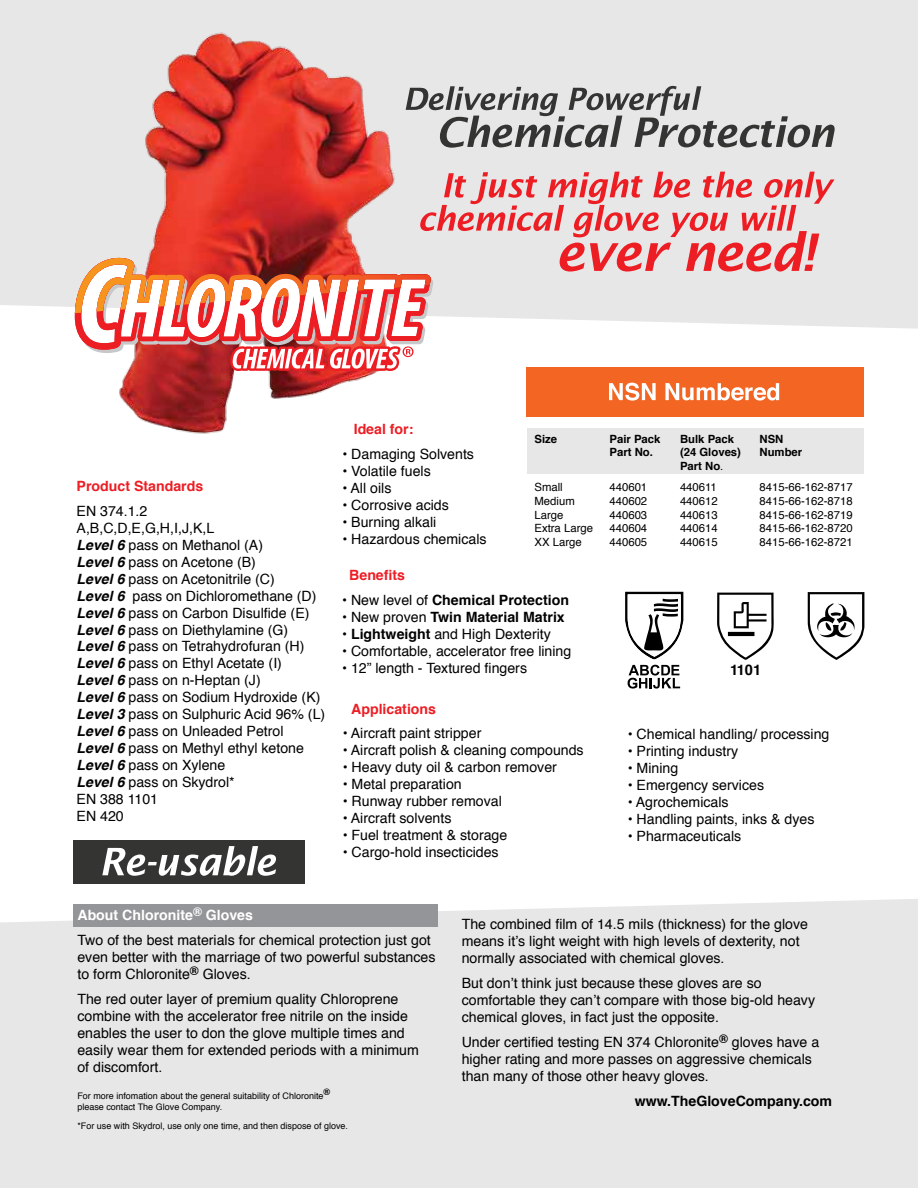
<style>
.page{position:relative;width:918px;height:1188px;background:#e7e7e7}
.page>*{position:absolute;margin:0;border:0;box-sizing:border-box;transform-origin:0 0}
.t1{font:700 14.55px "Helvetica";color:#000}
.t2{font:14.1px/17px "Helvetica";color:#000}
.t3{font:700 14.1px "Helvetica";color:#000}
.t4{font:700 14.1px "Helvetica";color:#ed1d24}
.t5{font:11.4px "Helvetica";color:#000}
.t6{font:700 11.4px "Helvetica";color:#000}
.t7{font:9px/18.9px "Helvetica";color:#000}
.t8{font:700 9px "Helvetica";color:#000}
.s1{font-weight:700;font-style:italic}
.s2{font-weight:400}
.s3{font-weight:700}
.s4{font-weight:700;color:#fff}
</style>
<div class="page">
<div style="left:0;top:305px;width:918px;height:617px;background:#fff"></div>
<div style="left:73px;top:904px;width:364px;height:23px;background:#939598"></div>
<div style="left:527px;top:428px;width:336px;height:46px;background:#e7e7e7"></div>
<img style="left:93px;top:32px;width:335px;height:422px">
<svg style="left:75px;top:172px;width:760px;height:199px"></svg>
<svg style="left:717px;top:593px;width:57px;height:67px;background:#cacaca"></svg>
<svg style="left:808px;top:592px;width:56px;height:68px;background:#c5c5c5"></svg>
<svg style="left:625px;top:592px;width:58px;height:97px;background:#b7b7b7"></svg>
<div style="left:74px;top:840px;width:231px;height:43px;background:#343433"></div>
<svg style="left:102px;top:846px;width:174px;height:30px"></svg>
<svg style="left:406px;top:86px;width:429px;height:62px"></svg>
<div style="left:526px;top:367px;width:338px;height:50px;background:#f26522"></div>
<svg style="left:609px;top:383px;width:170px;height:18px"></svg>
<p class="t4" style="left:77px;top:474px;width:128px">Product Standards</p>
<p class="t2" style="left:77px;top:503px;width:250px">EN 374.1.2<br>A,B,C,D,E,G,H,I,J,K,L<br><span class="s1">Level 6</span> pass on Methanol (A)<br><span class="s1">Level 6</span> pass on Acetone (B)<br><span class="s1">Level 6</span> pass on Acetonitrile (C)<br><span class="s1">Level 6</span> pass on Dichloromethane (D)<br><span class="s1">Level 6</span> pass on Carbon Disulfide (E)<br><span class="s1">Level 6</span> pass on Diethylamine (G)<br><span class="s1">Level 6</span> pass on Tetrahydrofuran (H)<br><span class="s1">Level 6</span> pass on Ethyl Acetate (I)<br><span class="s1">Level 6</span> pass on n-Heptan (J)<br><span class="s1">Level 6</span> pass on Sodium Hydroxide (K)<br><span class="s1">Level 3</span> pass on Sulphuric Acid 96% (L)<br><span class="s1">Level 6</span> pass on Unleaded Petrol<br><span class="s1">Level 6</span> pass on Methyl ethyl ketone<br><span class="s1">Level 6</span> pass on Xylene<br><span class="s1">Level 6</span> pass on Skydrol*<br>EN 388 1101<br>EN 420</p>
<p class="t4" style="left:354px;top:417px;width:61px">Ideal for:</p>
<p class="t2" style="left:342px;top:446px;width:133px">• Damaging Solvents</p>
<p class="t2" style="left:342px;top:463px;width:90px">• Volatile fuels</p>
<p class="t2" style="left:342px;top:480px;width:51px">• All oils</p>
<p class="t2" style="left:342px;top:497px;width:108px">• Corrosive acids</p>
<p class="t2" style="left:342px;top:514px;width:95px">• Burning alkali</p>
<p class="t2" style="left:342px;top:531px;width:146px">• Hazardous chemicals</p>
<p class="t6" style="left:534px;top:429px;width:24px">Size</p>
<p class="t6" style="left:609px;top:429px;width:53px">Pair Pack</p>
<p class="t6" style="left:680px;top:429px;width:56px">Bulk Pack</p>
<p class="t6" style="left:759px;top:429px;width:25px">NSN</p>
<p class="t6" style="left:609px;top:443px;width:45px">Part No.</p>
<p class="t6" style="left:680px;top:443px;width:63px">(24 Gloves)</p>
<p class="t6" style="left:759px;top:443px;width:44px">Number</p>
<p class="t6" style="left:680px;top:456px;width:45px">Part No<span class="s2">.</span></p>
<p class="t5" style="left:534px;top:479px;width:30px">Small</p>
<p class="t5" style="left:609px;top:479px;width:39px">440601</p>
<p class="t5" style="left:680px;top:479px;width:38px">440611</p>
<p class="t5" style="left:759px;top:479px;width:95px">8415-66-162-8717</p>
<p class="t5" style="left:534px;top:492px;width:42px">Medium</p>
<p class="t5" style="left:609px;top:492px;width:39px">440602</p>
<p class="t5" style="left:680px;top:492px;width:39px">440612</p>
<p class="t5" style="left:759px;top:492px;width:95px">8415-66-162-8718</p>
<p class="t5" style="left:534px;top:506px;width:30px">Large</p>
<p class="t5" style="left:609px;top:506px;width:39px">440603</p>
<p class="t5" style="left:680px;top:506px;width:39px">440613</p>
<p class="t5" style="left:759px;top:506px;width:95px">8415-66-162-8719</p>
<p class="t5" style="left:534px;top:519px;width:60px">Extra Large</p>
<p class="t5" style="left:609px;top:519px;width:39px">440604</p>
<p class="t5" style="left:680px;top:519px;width:39px">440614</p>
<p class="t5" style="left:759px;top:519px;width:95px">8415-66-162-8720</p>
<p class="t5" style="left:534px;top:533px;width:49px">XX Large</p>
<p class="t5" style="left:609px;top:533px;width:39px">440605</p>
<p class="t5" style="left:680px;top:533px;width:39px">440615</p>
<p class="t5" style="left:759px;top:533px;width:95px">8415-66-162-8721</p>
<p class="t4" style="left:349px;top:564px;width:57px">Benefits</p>
<p class="t3" style="left:342px;top:589px;width:228px"><span class="s2">• New level of</span> Chemical Protection</p>
<p class="t3" style="left:342px;top:606px;width:224px"><span class="s2">• New proven</span> Twin Material Matrix</p>
<p class="t2" style="left:342px;top:626px;width:210px">• <span class="s3">Lightweight</span> and High Dexterity</p>
<p class="t2" style="left:342px;top:643px;width:231px">• Comfortable, accelerator free lining</p>
<p class="t2" style="left:342px;top:660px;width:186px">• 12” length - Textured fingers</p>
<p class="t4" style="left:351px;top:697px;width:86px">Applications</p>
<p class="t2" style="left:343px;top:725px;width:140px">• Aircraft paint stripper</p>
<p class="t2" style="left:343px;top:742px;width:243px">• Aircraft polish &amp; cleaning compounds</p>
<p class="t2" style="left:343px;top:759px;width:216px">• Heavy duty oil &amp; carbon remover</p>
<p class="t2" style="left:343px;top:776px;width:121px">• Metal preparation</p>
<p class="t2" style="left:343px;top:793px;width:161px">• Runway rubber removal</p>
<p class="t2" style="left:343px;top:810px;width:110px">• Aircraft solvents</p>
<p class="t2" style="left:343px;top:827px;width:166px">• Fuel treatment &amp; storage</p>
<p class="t2" style="left:343px;top:844px;width:158px">• Cargo-hold insecticides</p>
<p class="t1" style="left:730px;top:658px;width:33px">1101</p>
<p class="t2" style="left:628px;top:726px;width:203px">• Chemical handling/ processing</p>
<p class="t2" style="left:628px;top:743px;width:112px">• Printing industry</p>
<p class="t2" style="left:628px;top:760px;width:52px">• Mining</p>
<p class="t2" style="left:628px;top:777px;width:138px">• Emergency services</p>
<p class="t2" style="left:628px;top:794px;width:102px">• Agrochemicals</p>
<p class="t2" style="left:628px;top:811px;width:188px">• Handling paints, inks &amp; dyes</p>
<p class="t2" style="left:628px;top:828px;width:115px">• Pharmaceuticals</p>
<p class="t2" style="left:77px;top:903px;width:355px;line-height:25px"><span class="s4">About Chloronite</span><sup>®</sup> <span class="s4">Gloves<br></span>Two of the best materials for chemical protection just got</p>
<p class="t2" style="left:77px;top:949px;width:360px">even better with the marriage of two powerful substances to form Chloronite<sup>®</sup> Gloves.</p>
<p class="t2" style="left:77px;top:991px;width:343px">The red outer layer of premium quality Chloroprene combine with the accelerator free nitrile on the inside enables the user to don the glove multiple times and easily wear them for extended periods with a minimum of discomfort.</p>
<p class="t8" style="left:324px;top:1084px;width:8px">®</p>
<p class="t7" style="left:77px;top:1098px;width:272px">please contact The Glove Company.<br>*For use with Skydrol, use only one time, and then dispose of glove.</p>
<p class="t7" style="left:77px;top:1087px;width:248px">For more infomation about the general suitability of Chloronite</p>
<p class="t2" style="left:462px;top:916px;width:348px">The combined film of 14.5 mils (thickness) for the glove means it’s light weight with high levels of dexterity, not normally associated with chemical gloves.</p>
<p class="t2" style="left:462px;top:975px;width:355px">But don’t think just because these gloves are so comfortable they can’t compare with those big-old heavy chemical gloves, in fact just the opposite.</p>
<p class="t2" style="left:462px;top:1034px;width:359px">Under certified testing EN 374 Chloronite<sup>®</sup> gloves have a higher rating and more passes on aggressive chemicals than many of those other heavy gloves.</p>
<p class="t3" style="left:635px;top:1090px;width:199px">www.TheGloveCompany.com</p>
</div>
